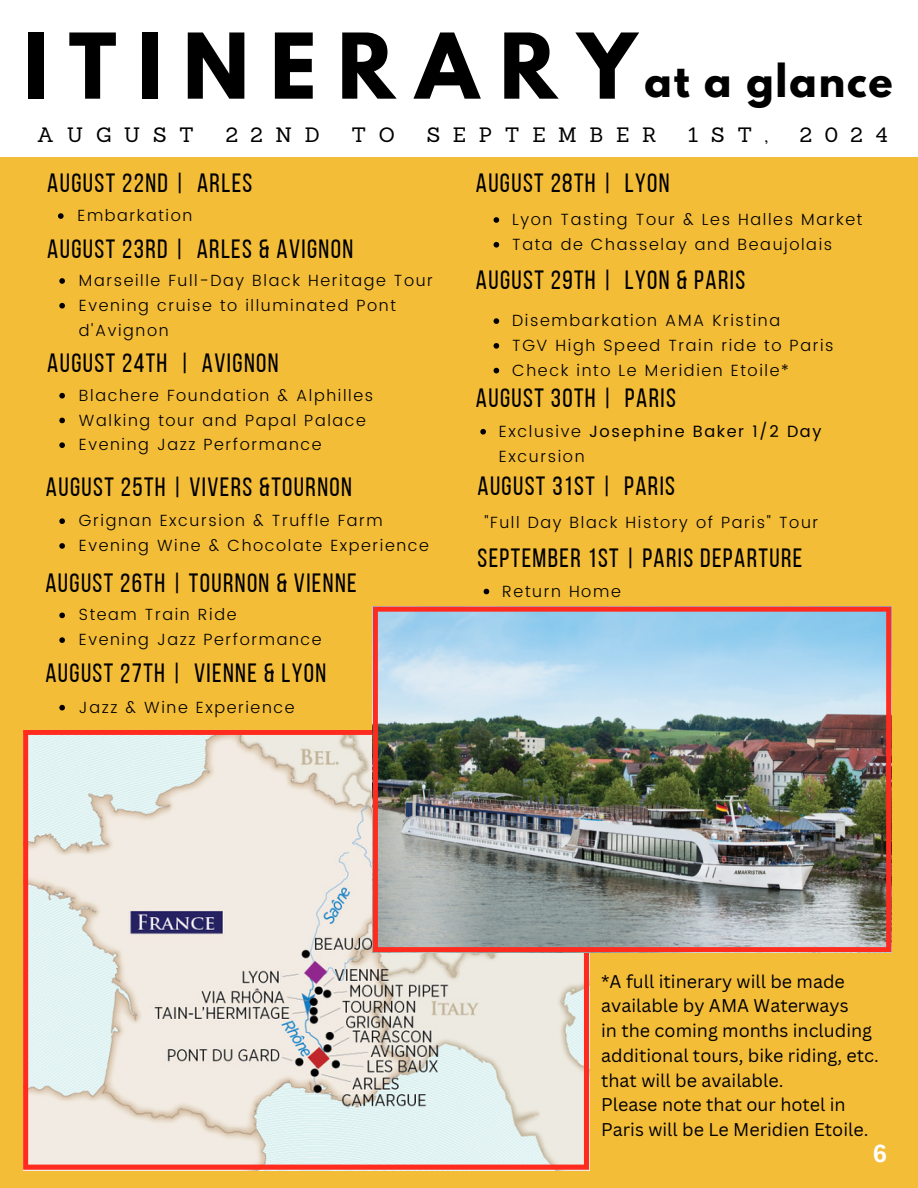
<style>
.page{position:relative;width:918px;height:1188px;background:#fff}
.page>*{position:absolute;margin:0;border:0;box-sizing:border-box;transform-origin:0 0}
.t1{font:700 80.25px "League Spartan";letter-spacing:.26em;color:#000}
.t2{font:700 40.05px "League Spartan";letter-spacing:.045em;color:#000}
.t3{font:26.4px "Bebas Neue";letter-spacing:.055em;color:#000}
.t4{font:700 24.9px "Arimo";color:#fff}
.t5{font:20.25px "Sanchez";letter-spacing:.625em;color:#000}
.t6{font:18px/24.8px "Canva Sans";color:#000}
.t7{font:300 16.2px/24.8px "Poppins";letter-spacing:.1em;color:#000}
.t8{font:16.2px/24.8px "Poppins";letter-spacing:.1em;color:#000}
.s1{font-weight:300}
</style>
<div class="page">
<div style="left:0;top:158px;width:918px;height:1030px;background:#f4bd38"></div>
<svg style="left:23px;top:730px;width:566px;height:440px;background:#e5d4ce"></svg>
<svg style="left:58px;top:213px;width:6px;height:6px"></svg>
<svg style="left:59px;top:278px;width:6px;height:6px"></svg>
<svg style="left:59px;top:303px;width:6px;height:6px"></svg>
<svg style="left:59px;top:393px;width:6px;height:6px"></svg>
<svg style="left:59px;top:418px;width:6px;height:5px"></svg>
<svg style="left:59px;top:442px;width:6px;height:6px"></svg>
<svg style="left:59px;top:518px;width:6px;height:6px"></svg>
<svg style="left:59px;top:543px;width:6px;height:6px"></svg>
<svg style="left:59px;top:613px;width:6px;height:5px"></svg>
<svg style="left:59px;top:637px;width:6px;height:6px"></svg>
<svg style="left:59px;top:705px;width:6px;height:5px"></svg>
<svg style="left:494px;top:217px;width:5px;height:6px"></svg>
<svg style="left:494px;top:242px;width:5px;height:6px"></svg>
<svg style="left:494px;top:318px;width:5px;height:6px"></svg>
<svg style="left:494px;top:343px;width:5px;height:6px"></svg>
<svg style="left:494px;top:368px;width:5px;height:5px"></svg>
<svg style="left:480px;top:429px;width:6px;height:6px"></svg>
<svg style="left:484px;top:589px;width:5px;height:5px"></svg>
<img style="left:373px;top:607px;width:518px;height:345px">
<p class="t1" style="left:23px;top:26px;width:615px">ITINERARY</p>
<p class="t5" style="left:37px;top:122px;width:158px">AUGUST</p>
<p class="t5" style="left:226px;top:122px;width:96px">22ND</p>
<p class="t5" style="left:352px;top:122px;width:45px">T O</p>
<p class="t5" style="left:427px;top:122px;width:231px">SEPTEMBER</p>
<p class="t5" style="left:688px;top:122px;width:81px">1ST,</p>
<p class="t5" style="left:800px;top:122px;width:90px">2024</p>
<p class="t2" style="left:644px;top:61px;width:250px">at a glance</p>
<p class="t3" style="left:47px;top:172px;width:207px">AUGUST 22ND | ARLES</p>
<p class="t7" style="left:78px;top:203px;width:116px">Embarkation</p>
<p class="t3" style="left:47px;top:238px;width:307px">AUGUST 23RD | ARLES &amp; AVIGNON</p>
<p class="t7" style="left:79px;top:268px;width:355px">Marseille Full-Day Black Heritage Tour</p>
<p class="t7" style="left:79px;top:293px;width:318px">Evening cruise to illuminated Pont d'Avignon</p>
<p class="t3" style="left:47px;top:352px;width:233px">AUGUST 24TH | AVIGNON</p>
<p class="t7" style="left:79px;top:383px;width:296px">Blachere Foundation &amp; Alphilles</p>
<p class="t7" style="left:79px;top:408px;width:288px">Walking tour and Papal Palace</p>
<p class="t7" style="left:79px;top:432px;width:244px">Evening Jazz Performance</p>
<p class="t3" style="left:46px;top:476px;width:308px">AUGUST 25TH | VIVERS &amp;TOURNON</p>
<p class="t7" style="left:79px;top:508px;width:305px">Grignan Excursion &amp; Truffle Farm</p>
<p class="t7" style="left:79px;top:533px;width:352px">Evening Wine &amp; Chocolate Experience</p>
<p class="t3" style="left:45px;top:572px;width:313px">AUGUST 26TH | TOURNON &amp; VIENNE</p>
<p class="t7" style="left:79px;top:602px;width:159px">Steam Train Ride</p>
<p class="t7" style="left:79px;top:627px;width:244px">Evening Jazz Performance</p>
<p class="t3" style="left:45px;top:662px;width:283px">AUGUST 27TH | VIENNE &amp; LYON</p>
<p class="t7" style="left:79px;top:695px;width:217px">Jazz &amp; Wine Experience</p>
<p class="t3" style="left:476px;top:172px;width:195px">AUGUST 28TH | LYON</p>
<p class="t7" style="left:512px;top:207px;width:352px">Lyon Tasting Tour &amp; Les Halles Market</p>
<p class="t7" style="left:512px;top:232px;width:322px">Tata de Chasselay and Beaujolais</p>
<p class="t3" style="left:476px;top:270px;width:271px">AUGUST 29TH | LYON &amp; PARIS</p>
<p class="t7" style="left:512px;top:308px;width:270px">Disembarkation AMA Kristina</p>
<p class="t7" style="left:512px;top:333px;width:323px">TGV High Speed Train ride to Paris</p>
<p class="t7" style="left:512px;top:358px;width:278px">Check into Le Meridien Etoile*</p>
<p class="t3" style="left:476px;top:387px;width:201px">AUGUST 30TH | PARIS</p>
<p class="t8" style="left:499px;top:419px;width:324px"><span class="s1">Exclusive</span> Josephine Baker 1/2 Day<br><span class="s1">Excursion</span></p>
<p class="t3" style="left:477px;top:475px;width:199px">AUGUST 31ST | PARIS</p>
<p class="t7" style="left:485px;top:510px;width:335px">"Full Day Black History of Paris" Tour</p>
<p class="t3" style="left:477px;top:547px;width:326px">SEPTEMBER 1ST | PARIS DEPARTURE</p>
<p class="t7" style="left:502px;top:579px;width:120px">Return Home</p>
<p class="t6" style="left:601px;top:968px;width:249px">*A full itinerary will be made available by AMA Waterways</p>
<p class="t6" style="left:601px;top:1018px;width:279px">in the coming months including additional tours, bike riding, etc. that will be available.</p>
<p class="t6" style="left:601px;top:1092px;width:246px">Please note that our hotel in</p>
<p class="t6" style="left:601px;top:1117px;width:269px">Paris will be Le Meridien Etoile.</p>
<p class="t4" style="left:873px;top:1140px;width:15px">6</p>
</div>
